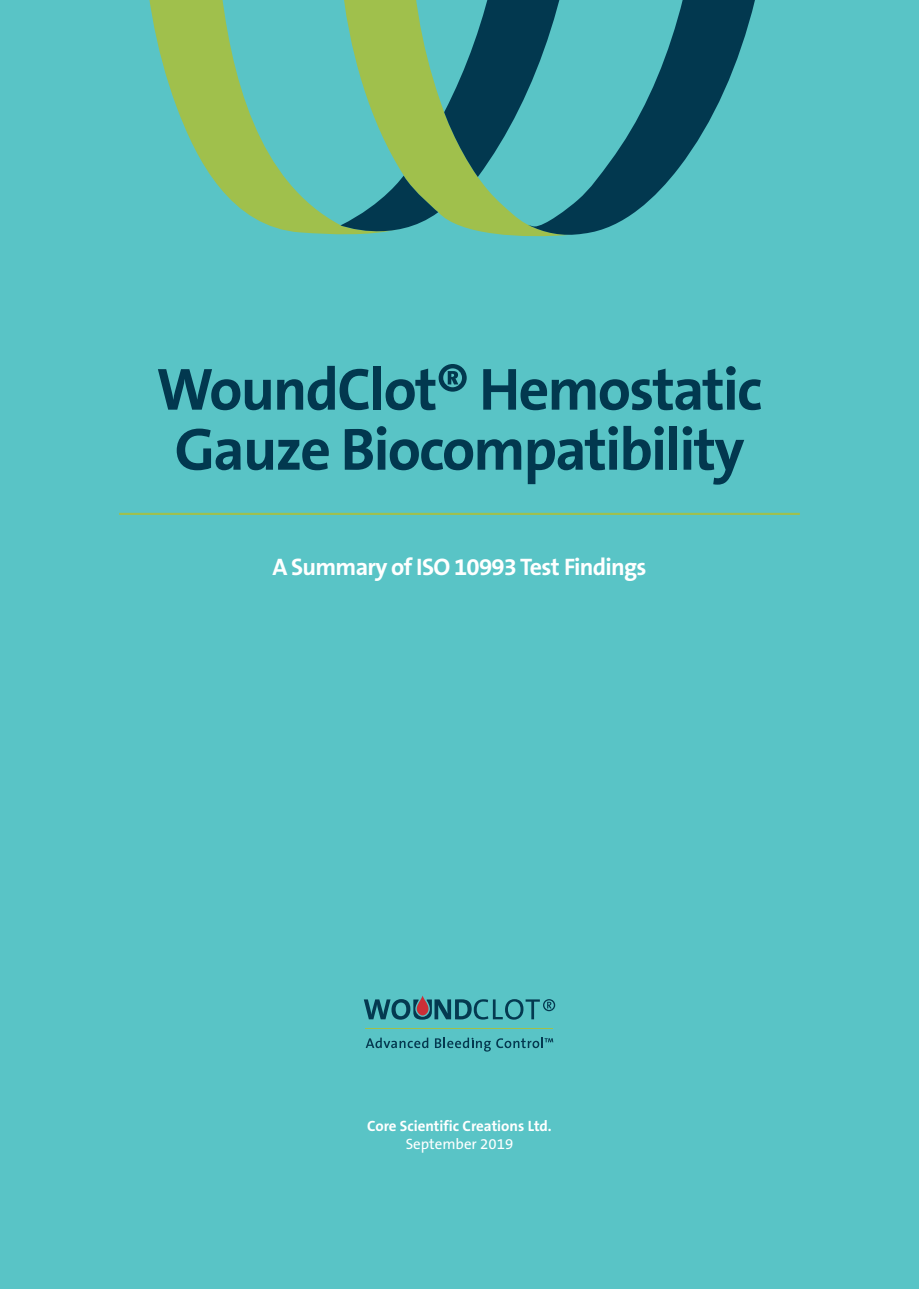
<style>
.page{position:relative;width:919px;height:1289px;background:#fff}
.page>*{position:absolute;margin:0;border:0;box-sizing:border-box;transform-origin:0 0}
.Heading_1{font:700 60px/60px "The Sans B7";letter-spacing:-.03em;color:#02384f;text-align:center}
.Subheading_1{font:700 24px "The Sans B7";letter-spacing:-.03em;color:#fff}
.Comany_and_Date{font:700 15px "The Sans B7";color:#fff}
.Comany_and_Date-2{font:15px "The Sans B5 Plain";color:#fff}
</style>
<div class="page">
<div style="left:0;top:0;width:918px;height:1288px;background:#59c4c6"></div>
<svg style="left:149px;top:0;width:191px;height:235px"></svg>
<svg style="left:340px;top:0;width:415px;height:237px"></svg>
<hr style="left:119px;top:513px;width:680px;height:2px;background:#a0c04c">
<svg style="left:364px;top:995px;width:191px;height:24px"></svg>
<svg style="left:365px;top:1037px;width:63px;height:11px"></svg>
<svg style="left:435px;top:1037px;width:118px;height:14px"></svg>
<hr style="left:365px;top:1028px;width:188px;height:1px;background:#a0c04c">
<p class="Heading_1" style="left:156px;top:361px;width:607px">WoundClot® Hemostatic<br>Gauze Biocompatibility</p>
<p class="Subheading_1" style="left:272px;top:554px;width:376px">A Summary of ISO 10993 Test Findings</p>
<p class="Comany_and_Date" style="left:367px;top:1117px;width:186px">Core Scientific Creations Ltd.</p>
<p class="Comany_and_Date-2" style="left:405px;top:1135px;width:109px">September 2019</p>
</div>
